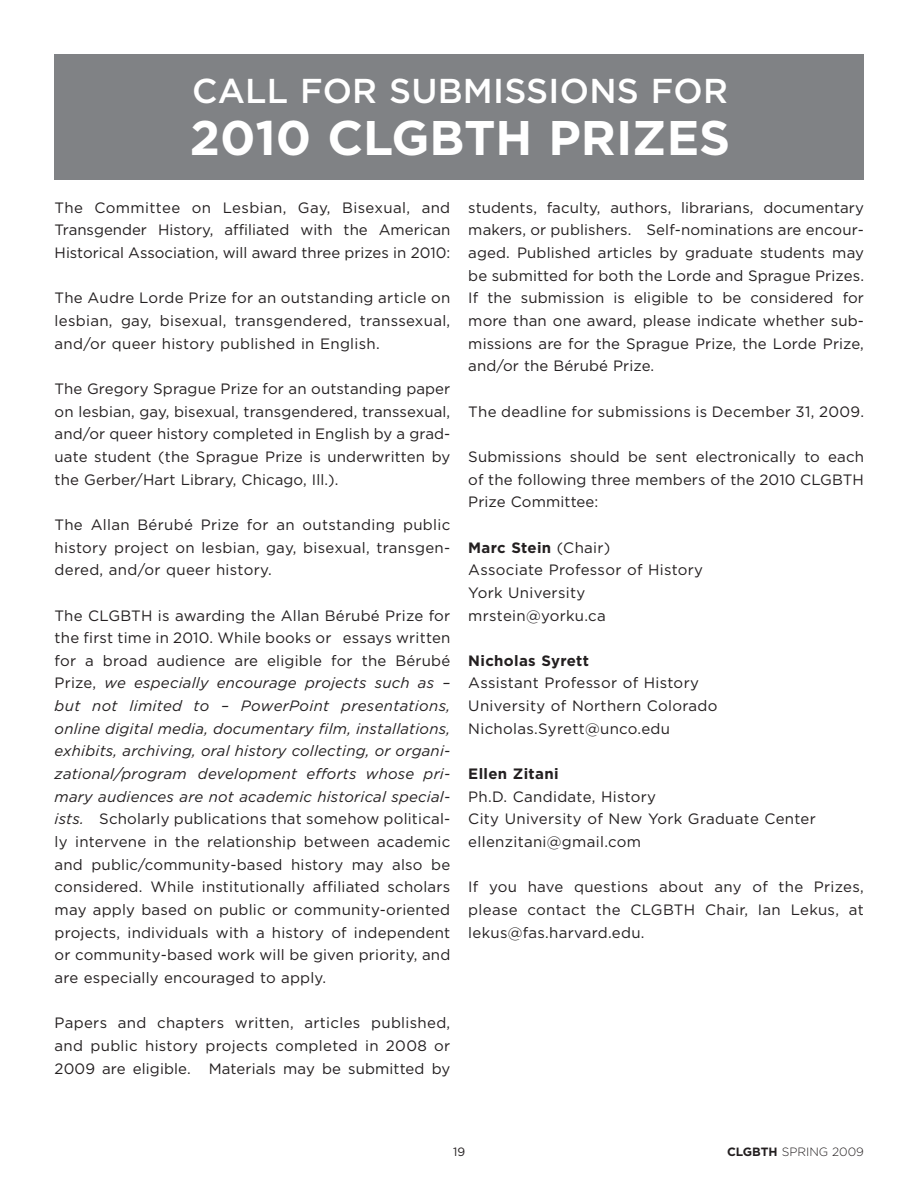
<style>
.page{position:relative;width:918px;height:1188px;background:#fff}
.page>*{position:absolute;margin:0;border:0;box-sizing:border-box;transform-origin:0 0}
.t1{font:700 48.6px "Gotham";color:#fff}
.t2{font:500 34.5px "Gotham";letter-spacing:.005em;color:#fff}
.t3{font:15px/22.6px "Gotham";letter-spacing:.015em;color:#231f20;text-align:justify}
.t4{font:700 15px "Gotham";letter-spacing:.02em;color:#231f20}
.t5{font:300 12px "Gotham";color:#231f20}
.t6{font:12px "Gotham";color:#231f20}
.s1{font-style:italic}
.s2{font-weight:700}
</style>
<div class="page">
<div style="left:54px;top:54px;width:810px;height:126px;background:#808285"></div>
<h2 class="t2" style="left:192px;top:77px;width:537px">CALL FOR SUBMISSIONS FOR</h2>
<h1 class="t1" style="left:190px;top:120px;width:542px">2010 CLGBTH PRIZES</h1>
<p class="t3" style="left:55px;top:197px;width:397px">The Committee on Lesbian, Gay, Bisexual, and Transgender History, affiliated with the American Historical Association, will award three prizes in 2010:</p>
<p class="t3" style="left:55px;top:288px;width:397px">The Audre Lorde Prize for an outstanding article on lesbian, gay, bisexual, transgendered, transsexual, and/or queer history published in English.</p>
<p class="t3" style="left:55px;top:378px;width:397px">The Gregory Sprague Prize for an outstanding paper on lesbian, gay, bisexual, transgendered, transsexual, and/or queer history completed in English by a grad&shy;uate student (the Sprague Prize is underwritten by the Gerber/Hart Library, Chicago, Ill.).</p>
<p class="t3" style="left:55px;top:514px;width:397px">The Allan Bérubé Prize for an outstanding public history project on lesbian, gay, bisexual, transgen&shy;dered, and/or queer history.</p>
<p class="t3" style="left:55px;top:605px;width:397px">The CLGBTH is awarding the Allan Bérubé Prize for the first time in 2010. While books or essays written for a broad audience are eligible for the Bérubé Prize, <span class="s1">we especially encourage projects such as – but not limited to – PowerPoint presentations, online digital media, documentary film, installations, exhibits, archiving, oral history collecting, or organi&shy;zational/program development efforts whose pri&shy;mary audiences are not academic historical special&shy;ists.</span> Scholarly publications that somehow political&shy;ly intervene in the relationship between academic and public/community-based history may also be considered. While institutionally affiliated scholars may apply based on public or community-oriented projects, individuals with a history of independent or community-based work will be given priority, and are especially encouraged to apply.</p>
<p class="t3" style="left:55px;top:1013px;width:397px">Papers and chapters written, articles published, and public history projects completed in 2008 or 2009 are eligible. Materials may be submitted by</p>
<p class="t3" style="left:468px;top:197px;width:397px">students, faculty, authors, librarians, documentary makers, or publishers. Self-nominations are encour&shy;aged. Published articles by graduate students may be submitted for both the Lorde and Sprague Prizes.<br>If the submission is eligible to be considered for more than one award, please indicate whether sub&shy;missions are for the Sprague Prize, the Lorde Prize, and/or the Bérubé Prize.</p>
<p class="t3" style="left:468px;top:401px;width:397px">The deadline for submissions is December 31, 2009.</p>
<p class="t3" style="left:468px;top:446px;width:397px">Submissions should be sent electronically to each of the following three members of the 2010 CLGBTH Prize Committee:</p>
<p class="t3" style="left:468px;top:537px;width:236px;text-align:left"><span class="s2">Marc Stein</span> (Chair)<br>Associate Professor of History<br>York University mrstein@yorku.ca</p>
<p class="t4" style="left:468px;top:655px;width:122px">Nicholas Syrett</p>
<p class="t3" style="left:468px;top:673px;width:251px;text-align:left">Assistant Professor of History<br>University of Northern Colorado<br>Nicholas.Syrett@unco.edu</p>
<p class="t4" style="left:468px;top:768px;width:92px">Ellen Zitani</p>
<p class="t3" style="left:468px;top:786px;width:349px;text-align:left">Ph.D. Candidate, History<br>City University of New York Graduate Center ellenzitani@gmail.com</p>
<p class="t3" style="left:468px;top:877px;width:397px">If you have questions about any of the Prizes, please contact the CLGBTH Chair, Ian Lekus, at lekus@fas.harvard.edu.</p>
<p class="t6" style="left:453px;top:1147px;width:14px">19</p>
<p class="t5" style="left:727px;top:1147px;width:138px"><span class="s2">CLGBTH</span> SPRING 2009</p>
</div>
